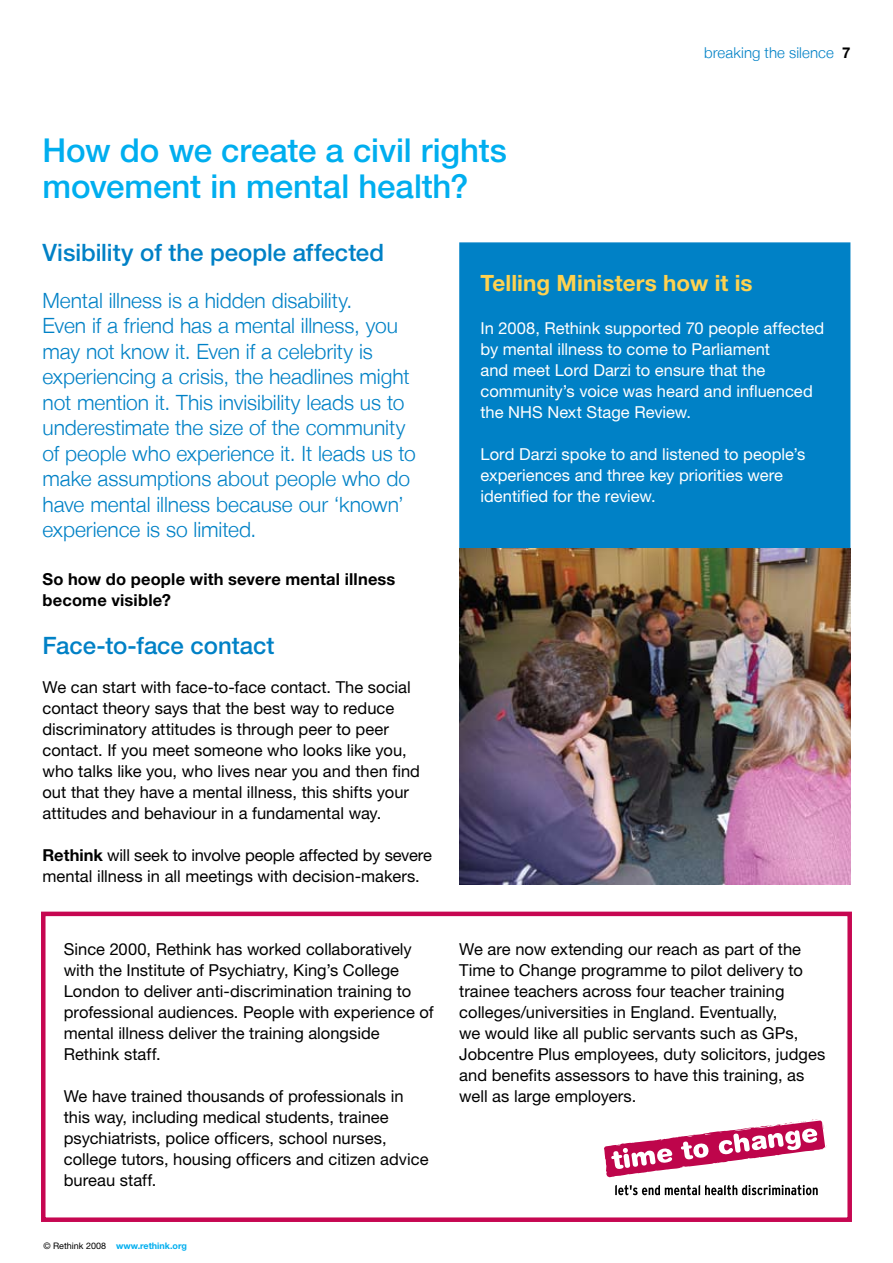
<style>
.page{position:relative;width:893px;height:1263px;background:#fff}
.page>*{position:absolute;margin:0;border:0;box-sizing:border-box;transform-origin:0 0}
.t1{font:500 33px/36px "Helvetica Neue";letter-spacing:-.005em;color:#00aeef}
.t2{font:500 24px "Helvetica Neue";letter-spacing:-.005em;color:#0081c6}
.t3{font:700 22.5px "Helvetica Neue";letter-spacing:.005em;color:#ffd24f}
.t4{font:300 21px/25.5px "Helvetica Neue";letter-spacing:-.005em;color:#0081c6}
.t5{font:16.5px/21px "Helvetica Neue";color:#000}
.t6{font:16.5px/21px "Helvetica Neue";color:#fff}
.t7{font:700 16.5px/21px "Helvetica Neue";letter-spacing:.01em;color:#000}
.t8{font:300 15px "Helvetica Neue";letter-spacing:.005em;color:#0081c6}
.t9{font:700 9px "Helvetica Neue";color:#00aeef}
.s1{font-weight:700;color:#000}
.s2{font-weight:700}
.s3{font-weight:400;color:#000}
</style>
<div class="page">
<div style="left:41px;top:912px;width:811px;height:310px;border:4px solid #c60751"></div>
<div style="left:459px;top:242px;width:391px;height:336px;background:#0081c6;border:2px solid #0081c6"></div>
<img style="left:459px;top:548px;width:391px;height:336px">
<svg style="left:604px;top:1119px;width:223px;height:58px"></svg>
<svg style="left:615px;top:1185px;width:203px;height:10px"></svg>
<h1 class="t1" style="left:43px;top:132px;width:466px">How do we create a civil rights movement in mental health?</h1>
<p class="t8" style="left:704px;top:44px;width:148px">breaking the silence <span class="s1">7</span></p>
<h2 class="t2" style="left:43px;top:238px;width:343px">Visibility of the people affected</h2>
<p class="t4" style="left:43px;top:287px;width:375px">Mental illness is a hidden disability.<br>Even if a friend has a mental illness, you may not know it. Even if a celebrity is experiencing a crisis, the headlines might not mention it. This invisibility leads us to underestimate the size of the community of people who experience it. It leads us to make assumptions about people who do have mental illness because our ‘known’ experience is so limited.</p>
<p class="t7" style="left:43px;top:568px;width:354px">So how do people with severe mental illness become visible?</p>
<h2 class="t2" style="left:43px;top:631px;width:234px">Face-to-face contact</h2>
<p class="t5" style="left:43px;top:676px;width:379px">We can start with face-to-face contact. The social contact theory says that the best way to reduce discriminatory attitudes is through peer to peer contact. If you meet someone who looks like you, who talks like you, who lives near you and then find out that they have a mental illness, this shifts your attitudes and behaviour in a fundamental way.</p>
<p class="t5" style="left:43px;top:844px;width:391px"><span class="s2">Rethink</span> will seek to involve people affected by severe mental illness in all meetings with decision-makers.</p>
<p class="t5" style="left:64px;top:938px;width:371px">Since 2000, Rethink has worked collaboratively with the Institute of Psychiatry, King’s College London to deliver anti-discrimination training to professional audiences. People with experience of mental illness deliver the training alongside Rethink staff.</p>
<p class="t5" style="left:64px;top:1085px;width:366px">We have trained thousands of professionals in this way, including medical students, trainee psychiatrists, police officers, school nurses, college tutors, housing officers and citizen advice bureau staff.</p>
<p class="t9" style="left:43px;top:1240px;width:145px"><span class="s3">© Rethink 2008</span> www.rethink.org</p>
<h3 class="t3" style="left:480px;top:269px;width:274px">Telling Ministers how it is</h3>
<p class="t6" style="left:480px;top:318px;width:345px">In 2008, Rethink supported 70 people affected by mental illness to come to Parliament<br>and meet Lord Darzi to ensure that the community’s voice was heard and influenced the NHS Next Stage Review.</p>
<p class="t6" style="left:480px;top:444px;width:327px">Lord Darzi spoke to and listened to people’s experiences and three key priorities were identified for the review.</p>
<p class="t5" style="left:459px;top:938px;width:368px">We are now extending our reach as part of the Time to Change programme to pilot delivery to trainee teachers across four teacher training colleges/universities in England. Eventually,<br>we would like all public servants such as GPs, Jobcentre Plus employees, duty solicitors, judges and benefits assessors to have this training, as well as large employers.</p>
</div>
